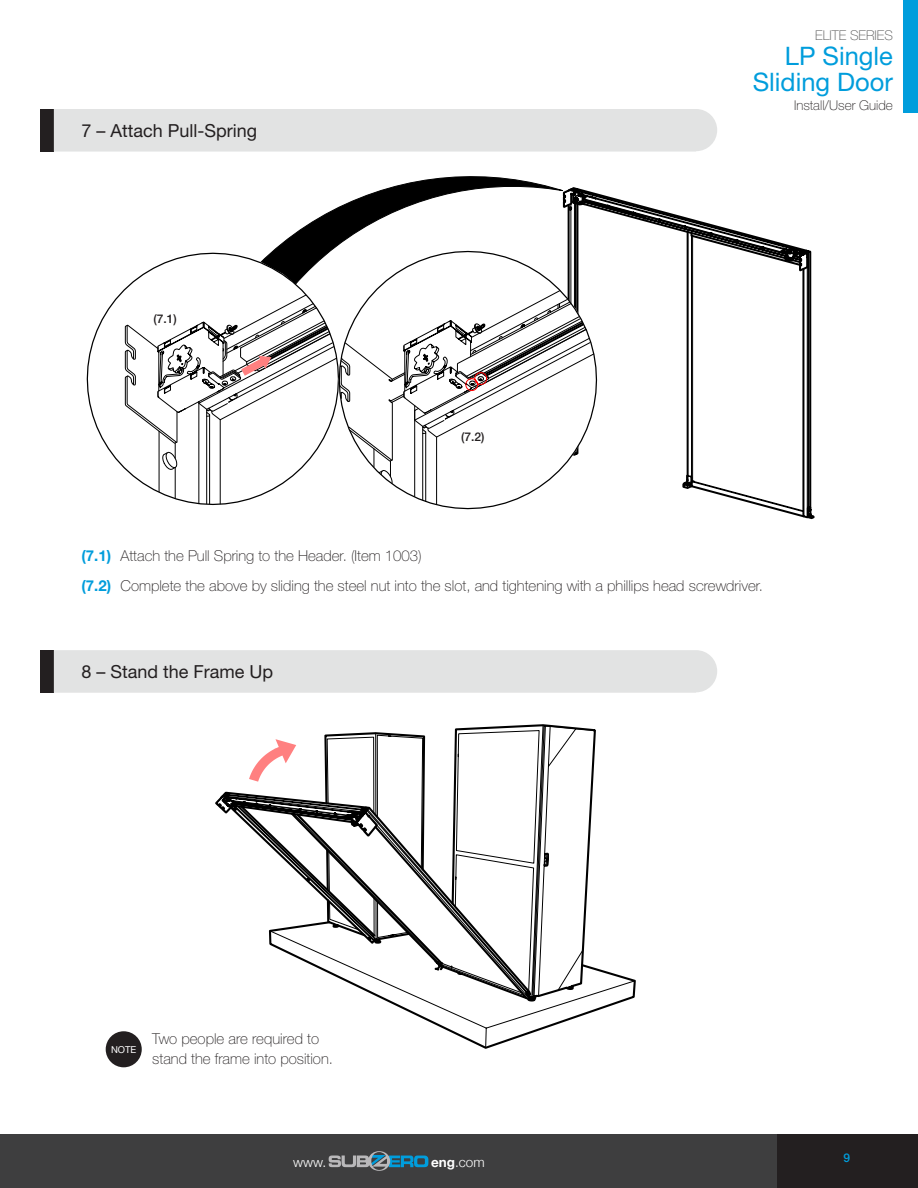
<style>
.page{position:relative;width:918px;height:1188px;background:#fff}
.page>*{position:absolute;margin:0;border:0;box-sizing:border-box;transform-origin:0 0}
.t1{font:25.5px/25.5px "Helvetica Neue LT Std";color:#009ddc;text-align:right}
.t2{font:18px "Helvetica Neue LT Std";color:#231f20}
.t3{font:100 15px/30px "Helvetica Neue LT Std";color:#231f20}
.t4{font:100 13.5px "Helvetica Neue LT Std";color:#231f20}
.t5{font:100 13.5px "Helvetica Neue LT Std";color:#555656}
.t6{font:300 13.5px "Helvetica Neue";color:#fff}
.t7{font:500 12px "Helvetica Neue LT Std";color:#231f20}
.t8{font:500 12px "Helvetica Neue LT Std";color:#009ddc}
.t9{font:9.45px "Helvetica Neue";color:#fff}
.s1{font-family:"Helvetica Neue";font-weight:700;color:#009ddc}
.s2{font-weight:700}
</style>
<div class="page">
<div style="left:904px;top:0;width:14px;height:113px;background:#009ddc"></div>
<div style="left:0;top:1134px;width:777px;height:54px;background:#3e3e3f"></div>
<div style="left:777px;top:1134px;width:141px;height:54px;background:#231f20"></div>
<svg style="left:329px;top:1151px;width:99px;height:20px"></svg>
<hr style="left:917px;top:1134px;width:1px;height:54px;background:#3e3e3f">
<div style="left:40px;top:109px;width:14px;height:43px;background:#231f20"></div>
<div style="left:40px;top:650px;width:14px;height:43px;background:#231f20"></div>
<div style="left:54px;top:650px;width:663px;height:43px;background:#e2e3e3"></div>
<div style="left:106px;top:1031px;width:36px;height:36px;background:#231f20;border-radius:50%"></div>
<svg style="left:54px;top:109px;width:761px;height:411px"></svg>
<svg style="left:338px;top:250px;width:260px;height:260px"></svg>
<svg style="left:455px;top:684px;width:140px;height:9px"></svg>
<svg style="left:454px;top:724px;width:142px;height:7px"></svg>
<svg style="left:215px;top:731px;width:421px;height:317px"></svg>
<p class="t2" style="left:82px;top:119px;width:177px">7 – Attach Pull-Spring</p>
<p class="t7" style="left:153px;top:312px;width:25px">(7.1)</p>
<p class="t7" style="left:461px;top:429px;width:25px">(7.2)</p>
<p class="t5" style="left:815px;top:27px;width:79px">ELITE SERIES</p>
<h1 class="t1" style="left:753px;top:43px;width:142px">LP Single<br>Sliding Door</h1>
<p class="t4" style="left:794px;top:98px;width:100px">Install/User Guide</p>
<p class="t3" style="left:82px;top:541px;width:683px"><span class="s1">(7.1)</span> Attach the Pull Spring to the Header. (Item 1003)<br><span class="s1">(7.2)</span> Complete the above by sliding the steel nut into the slot, and tightening with a phillips head screwdriver.</p>
<p class="t2" style="left:82px;top:661px;width:193px">8 – Stand the Frame Up</p>
<p class="t9" style="left:111px;top:1042px;width:27px">NOTE</p>
<p class="t3" style="left:152px;top:1029px;width:182px;line-height:19.5px">Two people are required to stand the frame into position.</p>
<p class="t6" style="left:293px;top:1152px;width:35px">www.</p>
<p class="t6" style="left:431px;top:1152px;width:55px"><span class="s2">eng</span>.com</p>
<p class="t8" style="left:844px;top:1151px;width:8px">9</p>
</div>
